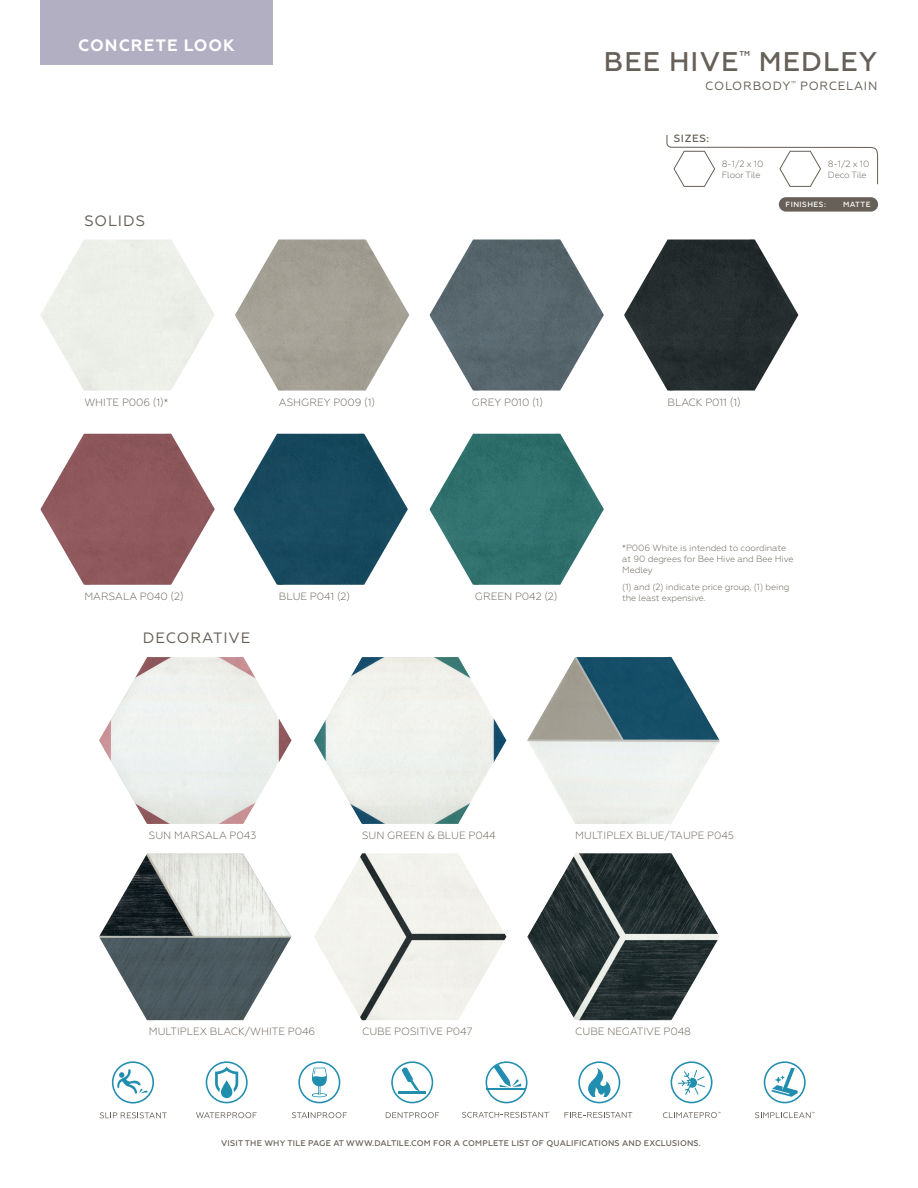
<style>
.page{position:relative;width:918px;height:1188px;background:#fff}
.page>*{position:absolute;margin:0;border:0;box-sizing:border-box;transform-origin:0 0}
.DAL_SS_Header_-_Insi{font:500 27px "Geometria";letter-spacing:.04em;color:#676058}
.DAL_LB_Header_Second{font:700 16.5px "Geometria";letter-spacing:.06em;color:#fff}
.t1{font:15px "Geometria";letter-spacing:.06em;color:#676058}
.DAL_SS_Header_Second{font:12px "Geometria";letter-spacing:.06em;color:#676058}
.DAL_SS_Swatch_Descri{font:300 10.5px "Geometria";color:#696057}
.DAL_SS_Swatch_Descri-2{font:300 10.5px "Geometria";color:#676058}
.DAL_SB_Chart_Header{font:500 10.5px "Geometria";letter-spacing:.06em;color:#676058}
.DAL_SS_Swatch_Descri-3{font:300 9px/10.8px "Geometria";letter-spacing:-.01em;color:#676058}
.DAL_SS_Chart_Text_Le{font:300 9px/10.8px "Geometria";letter-spacing:-.01em;color:#676058}
.DAL_SB_Chart_Text_Le{font:500 8.25px "Geometria";letter-spacing:.02em;color:#676058}
.DAL_SB_Chart_Header-2{font:500 7.5px "Geometria";letter-spacing:.06em;color:#fff}
</style>
<div class="page">
<div style="left:40px;top:0;width:233px;height:65px;background:#b2afc3"></div>
<svg style="left:100px;top:1112px;width:67px;height:6px"></svg>
<div style="left:112px;top:1061px;width:42px;height:43px;border:2px solid #228eaf;border-radius:50%"></div>
<svg style="left:117px;top:1069px;width:31px;height:25px"></svg>
<svg style="left:206px;top:1061px;width:42px;height:42px"></svg>
<svg style="left:196px;top:1112px;width:61px;height:6px"></svg>
<svg style="left:298px;top:1061px;width:42px;height:42px"></svg>
<svg style="left:292px;top:1112px;width:55px;height:6px"></svg>
<svg style="left:391px;top:1061px;width:42px;height:42px"></svg>
<hr style="left:399px;top:1092px;width:27px;height:2px;background:#228eaf">
<svg style="left:386px;top:1112px;width:53px;height:6px"></svg>
<svg style="left:486px;top:1061px;width:42px;height:42px"></svg>
<hr style="left:487px;top:1088px;width:39px;height:1px;background:#228eaf">
<svg style="left:462px;top:1112px;width:87px;height:6px"></svg>
<svg style="left:578px;top:1061px;width:42px;height:42px"></svg>
<svg style="left:565px;top:1112px;width:67px;height:6px"></svg>
<svg style="left:663px;top:1112px;width:58px;height:6px"></svg>
<svg style="left:671px;top:1061px;width:42px;height:42px"></svg>
<svg style="left:764px;top:1061px;width:42px;height:42px"></svg>
<svg style="left:755px;top:1112px;width:60px;height:6px"></svg>
<div style="left:779px;top:197px;width:99px;height:15px;background:#676058;border-radius:7px"></div>
<svg style="left:666px;top:135px;width:213px;height:52px"></svg>
<img style="left:99px;top:657px;width:193px;height:167px">
<img style="left:99px;top:853px;width:193px;height:167px">
<img style="left:314px;top:657px;width:192px;height:167px">
<img style="left:314px;top:853px;width:192px;height:167px">
<img style="left:527px;top:657px;width:193px;height:167px">
<img style="left:527px;top:853px;width:192px;height:167px">
<img style="left:429px;top:434px;width:175px;height:151px">
<img style="left:235px;top:239px;width:174px;height:152px">
<img style="left:233px;top:434px;width:175px;height:151px">
<img style="left:429px;top:239px;width:175px;height:152px">
<img style="left:40px;top:434px;width:175px;height:151px">
<img style="left:624px;top:239px;width:174px;height:152px">
<p class="DAL_LB_Header_Second" style="left:78px;top:36px;width:158px">CONCRETE LOOK</p>
<p class="t1" style="left:84px;top:212px;width:62px">SOLIDS</p>
<p class="DAL_SS_Header_-_Insi" style="left:604px;top:45px;width:275px">BEE HIVE<sup>™</sup> MEDLEY</p>
<p class="DAL_SS_Header_Second" style="left:705px;top:79px;width:174px">COLORBODY<sup>™</sup> PORCELAIN</p>
<p class="DAL_SB_Chart_Header" style="left:674px;top:132px;width:37px">SIZES:</p>
<p class="DAL_SS_Chart_Text_Le" style="left:722px;top:158px;width:43px">8-1/2 x 10</p>
<p class="DAL_SS_Chart_Text_Le" style="left:722px;top:169px;width:40px">Floor Tile</p>
<p class="DAL_SS_Chart_Text_Le" style="left:828px;top:158px;width:43px">8-1/2 x 10<br>Deco Tile</p>
<p class="DAL_SB_Chart_Header-2" style="left:786px;top:200px;width:42px">FINISHES:</p>
<p class="DAL_SB_Chart_Header-2" style="left:843px;top:200px;width:29px">MATTE</p>
<p class="DAL_SS_Swatch_Descri-2" style="left:84px;top:396px;width:85px">WHITE P006 (1)*</p>
<p class="DAL_SS_Swatch_Descri-2" style="left:279px;top:396px;width:98px">ASHGREY P009 (1)</p>
<p class="DAL_SS_Swatch_Descri-2" style="left:472px;top:396px;width:73px">GREY P010 (1)</p>
<p class="DAL_SS_Swatch_Descri-2" style="left:668px;top:396px;width:75px">BLACK P011 (1)</p>
<p class="DAL_SS_Swatch_Descri-2" style="left:84px;top:590px;width:101px">MARSALA P040 (2)</p>
<p class="DAL_SS_Swatch_Descri-2" style="left:279px;top:590px;width:73px">BLUE P041 (2)</p>
<p class="DAL_SS_Swatch_Descri-2" style="left:475px;top:590px;width:84px">GREEN P042 (2)</p>
<p class="t1" style="left:143px;top:630px;width:109px">DECORATIVE</p>
<p class="DAL_SS_Swatch_Descri-3" style="left:622px;top:543px;width:173px">*P006 White is intended to coordinate at 90 degrees for Bee Hive and Bee Hive<br>Medley</p>
<p class="DAL_SS_Swatch_Descri-3" style="left:622px;top:582px;width:169px">(1) and (2) indicate price group, (1) being the least expensive.</p>
<p class="DAL_SS_Swatch_Descri" style="left:149px;top:829px;width:109px">SUN MARSALA P043</p>
<p class="DAL_SS_Swatch_Descri" style="left:362px;top:829px;width:135px">SUN GREEN &amp; BLUE P044</p>
<p class="DAL_SS_Swatch_Descri" style="left:575px;top:829px;width:160px">MULTIPLEX BLUE/TAUPE P045</p>
<p class="DAL_SS_Swatch_Descri" style="left:149px;top:1025px;width:168px">MULTIPLEX BLACK/WHITE P046</p>
<p class="DAL_SS_Swatch_Descri" style="left:362px;top:1025px;width:112px">CUBE POSITIVE P047</p>
<p class="DAL_SS_Swatch_Descri" style="left:575px;top:1025px;width:117px">CUBE NEGATIVE P048</p>
<p class="DAL_SB_Chart_Text_Le" style="left:221px;top:1138px;width:481px">VISIT THE WHY TILE PAGE AT WWW.DALTILE.COM FOR A COMPLETE LIST OF QUALIFICATIONS AND EXCLUSIONS.</p>
</div>
